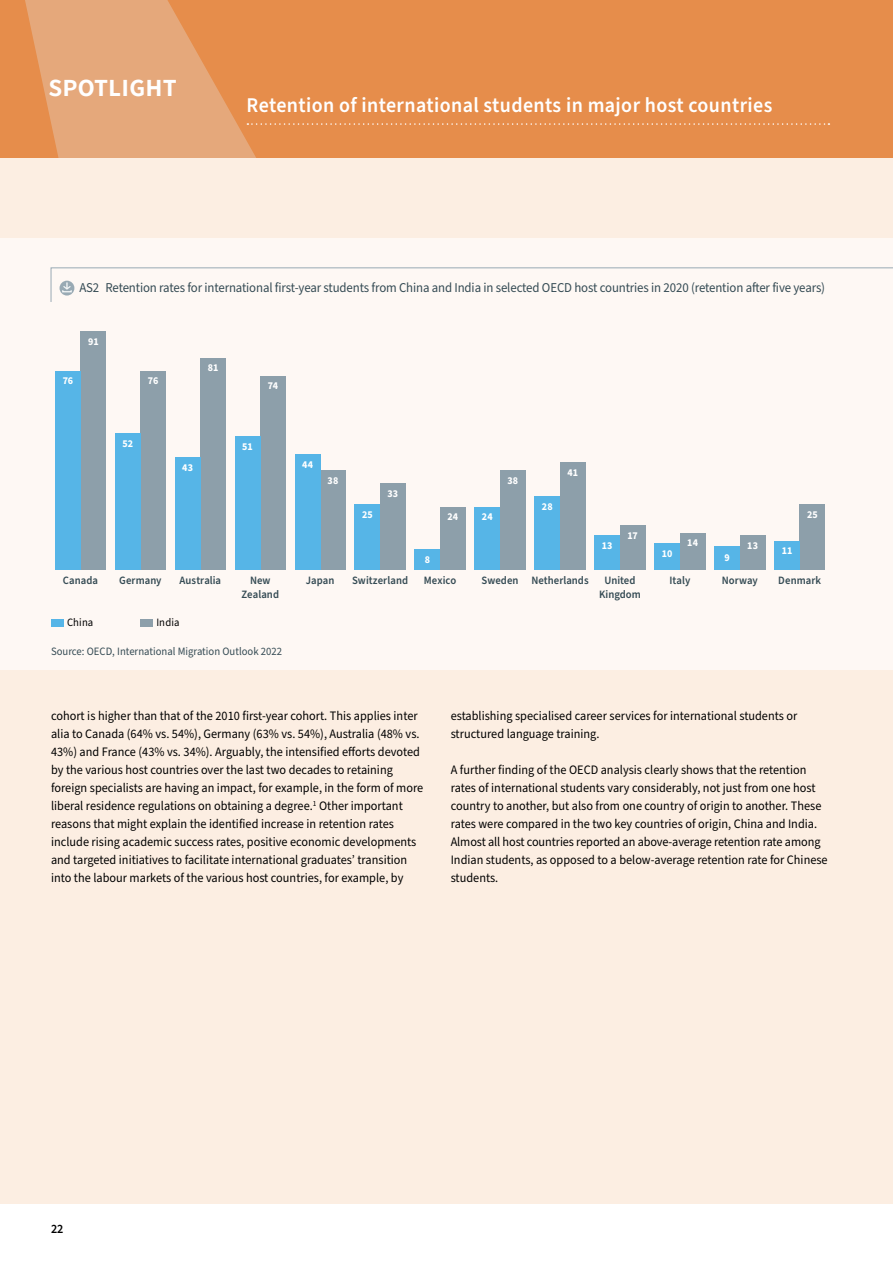
<style>
.page{position:relative;width:893px;height:1263px;background:#fff}
.page>*{position:absolute;margin:0;border:0;box-sizing:border-box;transform-origin:0 0}
.t1{font:600 30.75px "Source Sans Pro";letter-spacing:-.01em;color:#fff;scale:.95 1}
.head_SL_2022{font:600 21px "Source Sans Pro";color:#fff;scale:.95 1}
.grafikhead_2022{font:13.5px "Source Sans Pro";letter-spacing:-.01em;color:#354b54;scale:.95 1}
.fließtext_2022{font:12.9px/18px "Source Sans Pro";color:#000;scale:.95 1}
.t2{font:600 12.75px "Source Sans Pro";color:#000;scale:.95 1}
.tab_Text_2022{font:600 11.25px/14.2px "Source Sans Pro";letter-spacing:.005em;color:#354b54;text-align:center;scale:.95 1}
.Quelle_2022{font:11.25px "Source Sans Pro";color:#354b54;scale:.95 1}
.tab_Text_2022-2{font:11.25px "Source Sans Pro";color:#000;scale:.95 1}
.tab_Text_2022-3{font:700 10.5px "Source Sans Pro";letter-spacing:.015em;color:#fff;scale:.95 1}
</style>
<div class="page">
<div style="left:0;top:0;width:893px;height:1203px;background:#fceee2"></div>
<div style="left:0;top:0;width:893px;height:157px;background:#e68d4b"></div>
<svg style="left:25px;top:0;width:805px;height:157px"></svg>
<svg style="left:247px;top:123px;width:582px;height:2px"></svg>
<div style="left:0;top:238px;width:893px;height:432px;background:#fef8f4"></div>
<svg style="left:50px;top:267px;width:843px;height:35px"></svg>
<div style="left:51px;top:619px;width:13px;height:7px;background:#56b5e7"></div>
<div style="left:140px;top:619px;width:13px;height:7px;background:#8d9faa"></div>
<div style="left:81px;top:332px;width:25px;height:238px;background:#8d9faa"></div>
<div style="left:55px;top:371px;width:26px;height:199px;background:#56b5e7"></div>
<div style="left:140px;top:371px;width:26px;height:199px;background:#8d9faa"></div>
<div style="left:115px;top:434px;width:25px;height:136px;background:#56b5e7"></div>
<div style="left:200px;top:358px;width:26px;height:212px;background:#8d9faa"></div>
<div style="left:175px;top:457px;width:25px;height:113px;background:#56b5e7"></div>
<div style="left:260px;top:376px;width:26px;height:194px;background:#8d9faa"></div>
<div style="left:235px;top:436px;width:25px;height:134px;background:#56b5e7"></div>
<div style="left:320px;top:470px;width:26px;height:100px;background:#8d9faa"></div>
<div style="left:295px;top:455px;width:25px;height:115px;background:#56b5e7"></div>
<div style="left:380px;top:483px;width:26px;height:87px;background:#8d9faa"></div>
<div style="left:355px;top:504px;width:25px;height:66px;background:#56b5e7"></div>
<div style="left:440px;top:507px;width:26px;height:63px;background:#8d9faa"></div>
<div style="left:415px;top:549px;width:25px;height:21px;background:#56b5e7"></div>
<div style="left:500px;top:470px;width:25px;height:100px;background:#8d9faa"></div>
<div style="left:475px;top:507px;width:25px;height:63px;background:#56b5e7"></div>
<div style="left:560px;top:462px;width:25px;height:108px;background:#8d9faa"></div>
<div style="left:534px;top:496px;width:26px;height:74px;background:#56b5e7"></div>
<div style="left:620px;top:525px;width:25px;height:45px;background:#8d9faa"></div>
<div style="left:594px;top:536px;width:26px;height:34px;background:#56b5e7"></div>
<div style="left:680px;top:533px;width:25px;height:37px;background:#8d9faa"></div>
<div style="left:654px;top:544px;width:26px;height:26px;background:#56b5e7"></div>
<div style="left:740px;top:536px;width:25px;height:34px;background:#8d9faa"></div>
<div style="left:714px;top:546px;width:26px;height:24px;background:#56b5e7"></div>
<div style="left:800px;top:504px;width:25px;height:66px;background:#8d9faa"></div>
<div style="left:774px;top:541px;width:26px;height:29px;background:#56b5e7"></div>
<h1 class="t1" style="left:48px;top:66px;width:137px">spotlight</h1>
<p class="head_SL_2022" style="left:247px;top:91px;width:555px">Retention of international students in major host countries</p>
<p class="grafikhead_2022" style="left:79px;top:278px;width:786px">AS2 Retention rates for international first-year students from China and India in selected OECD host countries in 2020 (retention after five years)</p>
<p class="tab_Text_2022-3" style="left:88px;top:334px;width:13px">91</p>
<p class="tab_Text_2022-3" style="left:63px;top:373px;width:13px">76</p>
<p class="tab_Text_2022-3" style="left:148px;top:373px;width:13px">76</p>
<p class="tab_Text_2022-3" style="left:122px;top:436px;width:13px">52</p>
<p class="tab_Text_2022-3" style="left:208px;top:360px;width:13px">81</p>
<p class="tab_Text_2022-3" style="left:182px;top:460px;width:13px">43</p>
<p class="tab_Text_2022-3" style="left:268px;top:379px;width:12px">74</p>
<p class="tab_Text_2022-3" style="left:242px;top:439px;width:13px">51</p>
<p class="tab_Text_2022-3" style="left:302px;top:457px;width:13px">44</p>
<p class="tab_Text_2022-3" style="left:328px;top:473px;width:13px">38</p>
<p class="tab_Text_2022-3" style="left:387px;top:486px;width:13px">33</p>
<p class="tab_Text_2022-3" style="left:362px;top:507px;width:13px">25</p>
<p class="tab_Text_2022-3" style="left:447px;top:510px;width:13px">24</p>
<p class="tab_Text_2022-3" style="left:425px;top:552px;width:7px">8</p>
<p class="tab_Text_2022-3" style="left:482px;top:510px;width:13px">24</p>
<p class="tab_Text_2022-3" style="left:507px;top:473px;width:13px">38</p>
<p class="tab_Text_2022-3" style="left:542px;top:499px;width:13px">28</p>
<p class="tab_Text_2022-3" style="left:567px;top:465px;width:13px">41</p>
<p class="tab_Text_2022-3" style="left:627px;top:528px;width:12px">17</p>
<p class="tab_Text_2022-3" style="left:602px;top:538px;width:13px">13</p>
<p class="tab_Text_2022-3" style="left:687px;top:536px;width:13px">14</p>
<p class="tab_Text_2022-3" style="left:662px;top:546px;width:13px">10</p>
<p class="tab_Text_2022-3" style="left:724px;top:551px;width:7px">9</p>
<p class="tab_Text_2022-3" style="left:747px;top:538px;width:13px">13</p>
<p class="tab_Text_2022-3" style="left:782px;top:544px;width:13px">11</p>
<p class="tab_Text_2022-3" style="left:807px;top:507px;width:13px">25</p>
<p class="tab_Text_2022" style="left:63px;top:573px;width:39px">Canada</p>
<p class="tab_Text_2022" style="left:119px;top:573px;width:46px">Germany</p>
<p class="tab_Text_2022" style="left:180px;top:573px;width:45px">Australia</p>
<p class="tab_Text_2022" style="left:241px;top:573px;width:41px">New<br>Zealand</p>
<p class="tab_Text_2022" style="left:306px;top:573px;width:32px">Japan</p>
<p class="tab_Text_2022" style="left:352px;top:573px;width:60px">Switzerland</p>
<p class="tab_Text_2022" style="left:424px;top:573px;width:36px">Mexico</p>
<p class="tab_Text_2022" style="left:481px;top:573px;width:40px">Sweden</p>
<p class="tab_Text_2022" style="left:531px;top:573px;width:62px">Netherlands</p>
<p class="tab_Text_2022" style="left:599px;top:573px;width:46px">United<br>Kingdom</p>
<p class="tab_Text_2022" style="left:669px;top:573px;width:24px">Italy</p>
<p class="tab_Text_2022" style="left:722px;top:573px;width:40px">Norway</p>
<p class="tab_Text_2022" style="left:778px;top:573px;width:47px">Denmark</p>
<p class="tab_Text_2022-2" style="left:67px;top:615px;width:29px">China</p>
<p class="tab_Text_2022-2" style="left:156px;top:615px;width:26px">India</p>
<p class="Quelle_2022" style="left:51px;top:644px;width:245px">Source: OECD, International Migration Outlook 2022</p>
<p class="fließtext_2022" style="left:51px;top:707px;width:393px">cohort is higher than that of the 2010 first-year cohort. This applies inter alia to Canada (64% vs. 54%), Germany (63% vs. 54%), Australia (48% vs.<br>43%) and France (43% vs. 34%). Arguably, the intensified efforts devoted by the various host countries over the last two decades to retaining foreign specialists are having an impact, for example, in the form of more liberal residence regulations on obtaining a degree.<sup>1</sup> Other important reasons that might explain the identified increase in retention rates include rising academic success rates, positive economic developments and targeted initiatives to facilitate international graduates’ transition into the labour markets of the various host countries, for example, by</p>
<p class="fließtext_2022" style="left:451px;top:707px;width:366px">establishing specialised career services for international students or structured language training.</p>
<p class="fließtext_2022" style="left:451px;top:761px;width:398px">A further finding of the OECD analysis clearly shows that the retention rates of international students vary considerably, not just from one host country to another, but also from one country of origin to another. These rates were compared in the two key countries of origin, China and India.<br>Almost all host countries reported an above-average retention rate among Indian students, as opposed to a below-average retention rate for Chinese students.</p>
<p class="t2" style="left:51px;top:1220px;width:15px">22</p>
</div>
